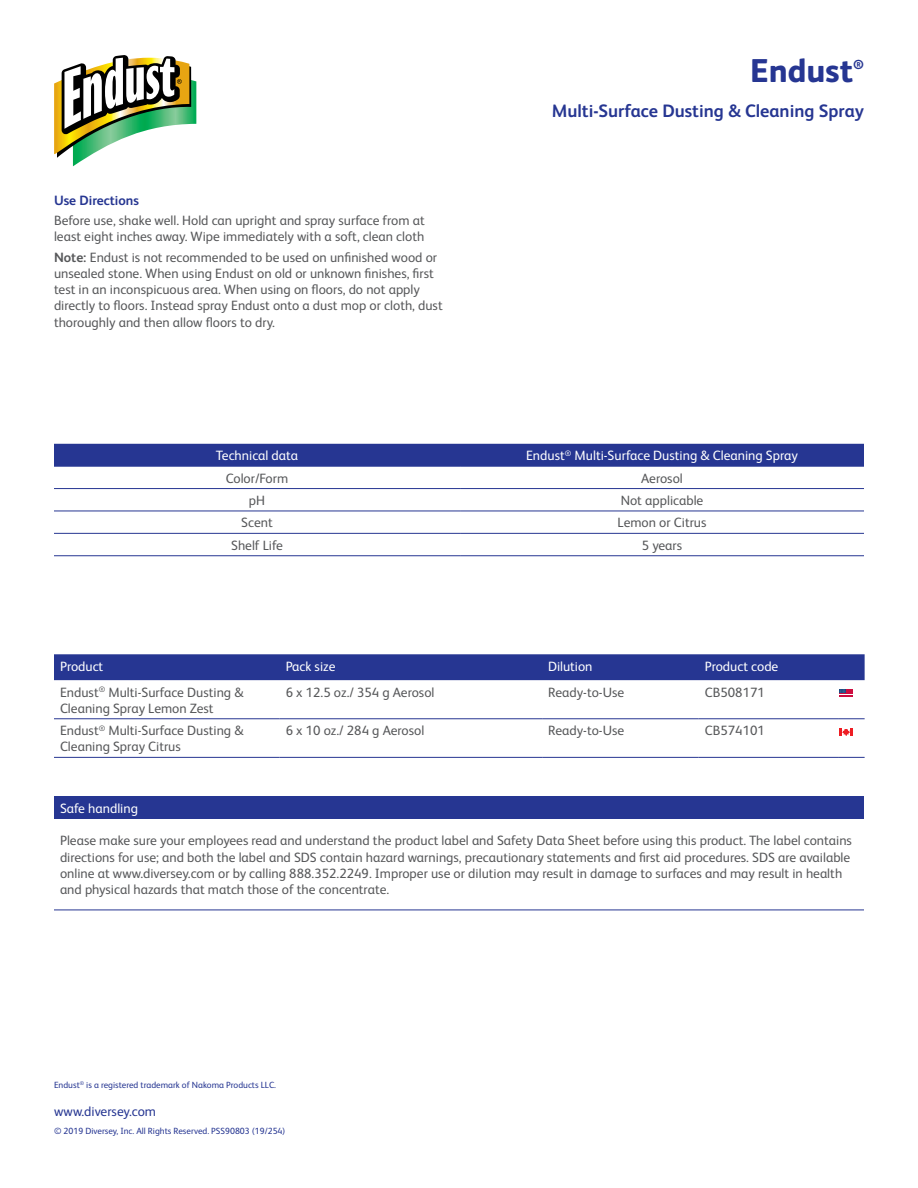
<style>
.page{position:relative;width:918px;height:1188px;background:#fff}
.page>*{position:absolute;margin:0;border:0;box-sizing:border-box;transform-origin:0 0}
.Fancy_Name_page_2{font:800 33px "FS Albert Pro";color:#263692}
.Product_Descriptor_p{font:700 18px "FS Albert Pro";color:#263692}
.Body_text{font:13.5px/16.2px "FS Albert Pro";color:#57585a}
._2_Table_Subhead_Blu{font:13.5px "FS Albert Pro";color:#fff}
.t1{font:13.5px "FS Albert Pro";color:#263692}
.Section_headings{font:700 13.5px "FS Albert Pro";color:#263692}
.Fancy_Name_page_2-2{font:800 13.05px "FS Albert Pro";color:#263692}
.t2{font:9px "FS Albert Pro";color:#263692}
.s1{font-weight:700}
</style>
<div class="page">
<div style="left:54px;top:444px;width:810px;height:22px;background:#263692"></div>
<hr style="left:54px;top:466px;width:406px;height:1px;background:#263692">
<hr style="left:54px;top:488px;width:406px;height:1px;background:#263692">
<hr style="left:460px;top:466px;width:404px;height:1px;background:#263692">
<hr style="left:460px;top:488px;width:404px;height:1px;background:#263692">
<hr style="left:54px;top:511px;width:406px;height:1px;background:#263692">
<hr style="left:460px;top:511px;width:404px;height:1px;background:#263692">
<hr style="left:54px;top:533px;width:406px;height:1px;background:#263692">
<hr style="left:460px;top:533px;width:404px;height:1px;background:#263692">
<hr style="left:54px;top:555px;width:406px;height:1px;background:#263692">
<hr style="left:460px;top:555px;width:404px;height:1px;background:#263692">
<div style="left:54px;top:654px;width:811px;height:26px;background:#263692"></div>
<hr style="left:54px;top:718px;width:226px;height:1px;background:#263692">
<hr style="left:280px;top:718px;width:262px;height:1px;background:#263692">
<hr style="left:542px;top:718px;width:157px;height:1px;background:#263692">
<hr style="left:699px;top:718px;width:139px;height:1px;background:#263692">
<svg style="left:838px;top:718px;width:27px;height:1px"></svg>
<hr style="left:54px;top:757px;width:226px;height:1px;background:#263692">
<hr style="left:280px;top:757px;width:262px;height:1px;background:#263692">
<hr style="left:542px;top:757px;width:157px;height:1px;background:#263692">
<hr style="left:699px;top:757px;width:139px;height:1px;background:#263692">
<svg style="left:838px;top:757px;width:27px;height:1px"></svg>
<div style="left:54px;top:796px;width:810px;height:23px;background:#263692"></div>
<hr style="left:54px;top:910px;width:810px;height:1px;background:#263692">
<svg style="left:839px;top:689px;width:14px;height:8px"></svg>
<svg style="left:54px;top:55px;width:142px;height:111px"></svg>
<svg style="left:839px;top:728px;width:14px;height:8px"></svg>
<p class="Fancy_Name_page_2" style="left:750px;top:45px;width:104px">Endust</p>
<p class="Fancy_Name_page_2-2" style="left:853px;top:54px;width:12px">®</p>
<p class="Section_headings" style="left:54px;top:191px;width:87px">Use Directions</p>
<p class="Body_text" style="left:54px;top:212px;width:372px">Before use, shake well. Hold can upright and spray surface from at least eight inches away. Wipe immediately with a soft, clean cloth</p>
<p class="Body_text" style="left:54px;top:248px;width:390px"><span class="s1">Note:</span> Endust is not recommended to be used on unfinished wood or unsealed stone. When using Endust on old or unknown finishes, first test in an inconspicuous area. When using on floors, do not apply directly to floors. Instead spray Endust onto a dust mop or cloth, dust thoroughly and then allow floors to dry.</p>
<p class="Product_Descriptor_p" style="left:552px;top:99px;width:314px">Multi-Surface Dusting &amp; Cleaning Spray</p>
<p class="_2_Table_Subhead_Blu" style="left:216px;top:446px;width:84px">Technical data</p>
<p class="_2_Table_Subhead_Blu" style="left:526px;top:446px;width:273px">Endust<sup>®</sup> Multi-Surface Dusting &amp; Cleaning Spray</p>
<p class="Body_text" style="left:226px;top:469px;width:64px">Color/Form</p>
<p class="Body_text" style="left:641px;top:469px;width:43px">Aerosol</p>
<p class="Body_text" style="left:249px;top:491px;width:18px">pH</p>
<p class="Body_text" style="left:621px;top:491px;width:84px">Not applicable</p>
<p class="Body_text" style="left:241px;top:514px;width:33px">Scent</p>
<p class="Body_text" style="left:618px;top:514px;width:90px">Lemon or Citrus</p>
<p class="Body_text" style="left:231px;top:536px;width:53px">Shelf Life</p>
<p class="Body_text" style="left:642px;top:536px;width:42px">5 years</p>
<p class="_2_Table_Subhead_Blu" style="left:60px;top:656px;width:45px">Product</p>
<p class="_2_Table_Subhead_Blu" style="left:286px;top:656px;width:51px">Pack size</p>
<p class="_2_Table_Subhead_Blu" style="left:548px;top:656px;width:46px">Dilution</p>
<p class="_2_Table_Subhead_Blu" style="left:705px;top:656px;width:75px">Product code</p>
<p class="Body_text" style="left:60px;top:683px;width:185px">Endust<sup>®</sup> Multi-Surface Dusting &amp;<br>Cleaning Spray Lemon Zest</p>
<p class="Body_text" style="left:286px;top:683px;width:150px">6 x 12.5 oz./ 354 g Aerosol</p>
<p class="Body_text" style="left:548px;top:683px;width:78px">Ready-to-Use</p>
<p class="Body_text" style="left:705px;top:683px;width:62px">CB508171</p>
<p class="Body_text" style="left:60px;top:721px;width:185px">Endust<sup>®</sup> Multi-Surface Dusting &amp;<br>Cleaning Spray Citrus</p>
<p class="Body_text" style="left:286px;top:721px;width:140px">6 x 10 oz./ 284 g Aerosol</p>
<p class="Body_text" style="left:548px;top:721px;width:78px">Ready-to-Use</p>
<p class="Body_text" style="left:705px;top:721px;width:62px">CB574101</p>
<p class="_2_Table_Subhead_Blu" style="left:60px;top:799px;width:80px">Safe handling</p>
<p class="Body_text" style="left:60px;top:832px;width:794px">Please make sure your employees read and understand the product label and Safety Data Sheet before using this product. The label contains directions for use; and both the label and SDS contain hazard warnings, precautionary statements and first aid procedures. SDS are available online at www.diversey.com or by calling 888.352.2249. Improper use or dilution may result in damage to surfaces and may result in health and physical hazards that match those of the concentrate.</p>
<p class="t2" style="left:54px;top:1079px;width:224px">Endust<sup>®</sup> is a registered trademark of Nakoma Products LLC.</p>
<p class="t1" style="left:54px;top:1102px;width:104px">www.diversey.com</p>
<p class="t2" style="left:54px;top:1125px;width:233px">© 2019 Diversey, Inc. All Rights Reserved. PSS90803 (19/254)</p>
</div>
